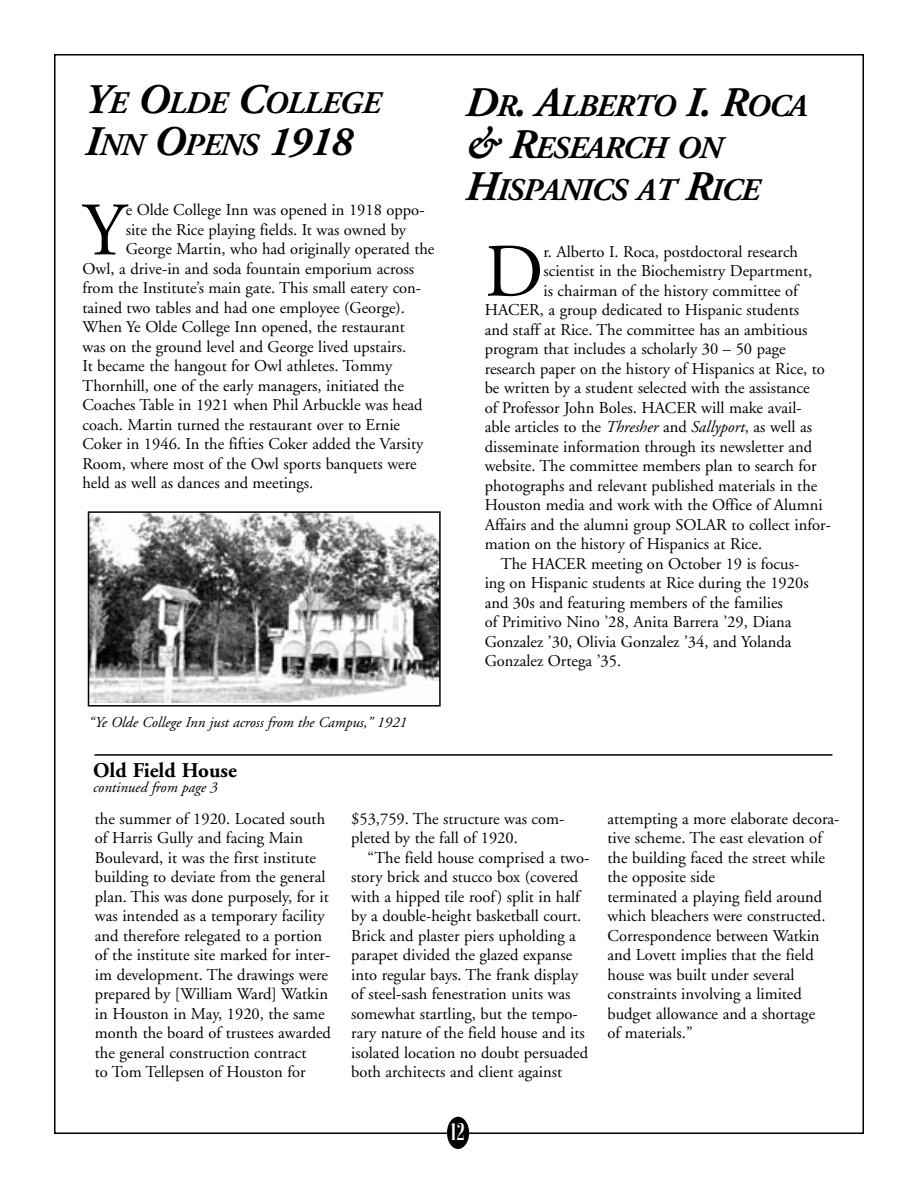
<style>
.page{position:relative;width:918px;height:1188px;background:#fff}
.page>*{position:absolute;margin:0;border:0;box-sizing:border-box;transform-origin:0 0}
.Drop_Cap_Copy{font:75.3px "Adobe Garamond";color:#000}
.HEADERS_2000{font:italic 700 42px "Adobe Garamond";color:#000}
.HEADERS_2000-2{font:italic 700 31.5px/42px "Adobe Garamond";letter-spacing:-.035em;color:#000}
.Captions{font:700 21px "Adobe Garamond";color:#000}
.t1{font:21px "Corvinus Skyline";color:#fff}
.body_text{font:16.5px/19.5px "Adobe Garamond";color:#000}
.Drop_Cap_Copy-2{font:16.5px "Adobe Garamond";color:#000}
.Captions-2{font:italic 15px "Adobe Garamond";color:#000}
.s1{font-size:42px}
.s2{font-size:31.5px}
.s3{font-style:italic}
</style>
<div class="page">
<div style="left:447px;top:1117px;width:22px;height:32px;background:#000;border-radius:50%"></div>
<img style="left:91px;top:514px;width:347px;height:189px">
<div style="left:88px;top:511px;width:353px;height:196px;border:2px solid #000"></div>
<hr style="left:94px;top:754px;width:738px;height:2px;background:#000">
<p class="HEADERS_2000-2" style="left:85px;top:82px;width:297px"><span class="s1">Y</span>E <span class="s1">O</span>LDE <span class="s1">C</span>OLLEGE</p>
<p class="HEADERS_2000" style="left:85px;top:118px;width:269px">I<span class="s2">NN</span> O<span class="s2">PENS</span> 1918</p>
<p class="Drop_Cap_Copy-2" style="left:126px;top:201px;width:300px">e Olde College Inn was opened in 1918 oppo-</p>
<p class="Drop_Cap_Copy-2" style="left:126px;top:221px;width:282px">site the Rice playing fields. It was owned by</p>
<p class="Drop_Cap_Copy-2" style="left:126px;top:240px;width:310px">George Martin, who had originally operated the</p>
<p class="Drop_Cap_Copy-2" style="left:82px;top:260px;width:333px">Owl, a drive-in and soda fountain emporium across</p>
<p class="Drop_Cap_Copy-2" style="left:82px;top:279px;width:340px">from the Institute’s main gate. This small eatery con-</p>
<p class="Drop_Cap_Copy-2" style="left:82px;top:299px;width:324px">tained two tables and had one employee (George).</p>
<p class="Drop_Cap_Copy-2" style="left:82px;top:318px;width:324px">When Ye Olde College Inn opened, the restaurant</p>
<p class="Drop_Cap_Copy-2" style="left:82px;top:338px;width:325px">was on the ground level and George lived upstairs.</p>
<p class="Drop_Cap_Copy-2" style="left:82px;top:357px;width:312px">It became the hangout for Owl athletes. Tommy</p>
<p class="Drop_Cap_Copy-2" style="left:82px;top:377px;width:323px">Thornhill, one of the early managers, initiated the</p>
<p class="Drop_Cap_Copy-2" style="left:82px;top:396px;width:342px">Coaches Table in 1921 when Phil Arbuckle was head</p>
<p class="Drop_Cap_Copy-2" style="left:82px;top:416px;width:319px">coach. Martin turned the restaurant over to Ernie</p>
<p class="Drop_Cap_Copy-2" style="left:82px;top:435px;width:342px">Coker in 1946. In the fifties Coker added the Varsity</p>
<p class="Drop_Cap_Copy-2" style="left:82px;top:455px;width:336px">Room, where most of the Owl sports banquets were</p>
<p class="Drop_Cap_Copy-2" style="left:82px;top:474px;width:232px">held as well as dances and meetings.</p>
<p class="Drop_Cap_Copy" style="left:82px;top:190px;width:45px">Y</p>
<p class="Captions-2" style="left:89px;top:714px;width:320px">“Ye Olde College Inn just across from the Campus,” 1921</p>
<p class="Captions" style="left:93px;top:759px;width:145px">Old Field House</p>
<p class="Captions-2" style="left:93px;top:780px;width:126px">continued from page 3</p>
<p class="HEADERS_2000-2" style="left:465px;top:85px;width:344px"><span class="s1">D</span>R<span class="s1">. A</span>LBERTO <span class="s1">I. R</span>OCA <span class="s1">&amp; R</span>ESEARCH ON<br><span class="s1">H</span>ISPANICS AT <span class="s1">R</span>ICE</p>
<p class="Drop_Cap_Copy" style="left:485px;top:231px;width:60px">D</p>
<p class="Drop_Cap_Copy-2" style="left:543px;top:243px;width:256px">r. Alberto I. Roca, postdoctoral research</p>
<p class="Drop_Cap_Copy-2" style="left:543px;top:262px;width:270px">scientist in the Biochemistry Department,</p>
<p class="Drop_Cap_Copy-2" style="left:543px;top:282px;width:256px">is chairman of the history committee of</p>
<p class="Drop_Cap_Copy-2" style="left:485px;top:301px;width:316px">HACER, a group dedicated to Hispanic students</p>
<p class="Drop_Cap_Copy-2" style="left:485px;top:321px;width:324px">and staff at Rice. The committee has an ambitious</p>
<p class="Drop_Cap_Copy-2" style="left:485px;top:340px;width:302px">program that includes a scholarly 30 – 50 page</p>
<p class="Drop_Cap_Copy-2" style="left:485px;top:360px;width:342px">research paper on the history of Hispanics at Rice, to</p>
<p class="Drop_Cap_Copy-2" style="left:485px;top:379px;width:326px">be written by a student selected with the assistance</p>
<p class="Drop_Cap_Copy-2" style="left:485px;top:399px;width:318px">of Professor John Boles. HACER will make avail-</p>
<p class="Drop_Cap_Copy-2" style="left:485px;top:418px;width:329px">able articles to the <span class="s3">Thresher</span> and <span class="s3">Sallyport</span>, as well as</p>
<p class="Drop_Cap_Copy-2" style="left:485px;top:438px;width:329px">disseminate information through its newsletter and</p>
<p class="Drop_Cap_Copy-2" style="left:485px;top:457px;width:334px">website. The committee members plan to search for</p>
<p class="Drop_Cap_Copy-2" style="left:485px;top:477px;width:334px">photographs and relevant published materials in the</p>
<p class="Drop_Cap_Copy-2" style="left:485px;top:496px;width:339px">Houston media and work with the Office of Alumni</p>
<p class="Drop_Cap_Copy-2" style="left:485px;top:516px;width:348px">Affairs and the alumni group SOLAR to collect infor-</p>
<p class="Drop_Cap_Copy-2" style="left:485px;top:535px;width:279px">mation on the history of Hispanics at Rice.</p>
<p class="body_text" style="left:485px;top:554px;width:325px;text-indent:16px">The HACER meeting on October 19 is focus&shy;ing on Hispanic students at Rice during the 1920s and 30s and featuring members of the families<br>of Primitivo Nino ’28, Anita Barrera ’29, Diana Gonzalez ’30, Olivia Gonzalez ’34, and Yolanda Gonzalez Ortega ’35.</p>
<p class="body_text" style="left:95px;top:809px;width:238px">the summer of 1920. Located south of Harris Gully and facing Main Boulevard, it was the first institute building to deviate from the general plan. This was done purposely, for it was intended as a temporary facility and therefore relegated to a portion of the institute site marked for inter&shy;im development. The drawings were prepared by [William Ward] Watkin in Houston in May, 1920, the same month the board of trustees awarded the general construction contract<br>to Tom Tellepsen of Houston for</p>
<p class="body_text" style="left:351px;top:809px;width:215px">$53,759. The structure was com&shy;pleted by the fall of 1920.</p>
<p class="body_text" style="left:351px;top:848px;width:240px;text-indent:16px">“The field house comprised a two&shy;story brick and stucco box (covered with a hipped tile roof) split in half by a double-height basketball court.<br>Brick and plaster piers upholding a parapet divided the glazed expanse into regular bays. The frank display of steel-sash fenestration units was somewhat startling, but the tempo&shy;rary nature of the field house and its isolated location no doubt persuaded both architects and client against</p>
<p class="t1" style="left:450px;top:1120px;width:16px">12</p>
<p class="body_text" style="left:608px;top:809px;width:233px">attempting a more elaborate decora&shy;tive scheme. The east elevation of the building faced the street while the opposite side<br>terminated a playing field around which bleachers were constructed.<br>Correspondence between Watkin and Lovett implies that the field house was built under several constraints involving a limited budget allowance and a shortage<br>of materials.”</p>
</div>
